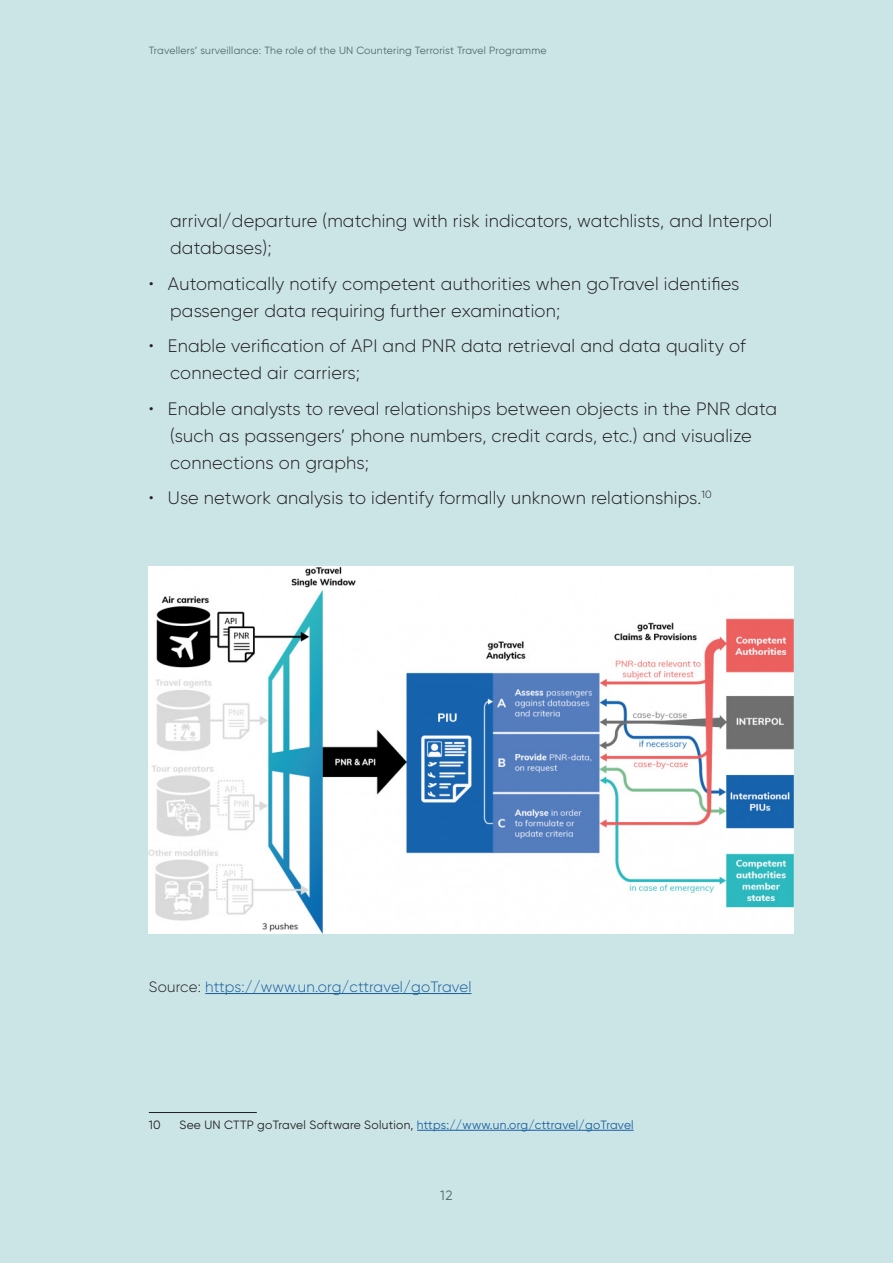
<style>
.page{position:relative;width:893px;height:1263px;background:#cbe5e7}
.page>*{position:absolute;margin:0;border:0;box-sizing:border-box;transform-origin:0 0}
.t1{font:300 18px/27px "Gilroy";letter-spacing:.01em;color:#231f20}
.Footnote{font:300 15px "Gilroy";letter-spacing:.01em;color:#175d9e}
.t2{font:13.5px "Gilroy";color:#231f20}
.Sarah_footnote_Nov{font:12px "Gilroy";letter-spacing:.02em;color:#175d9e}
.Sarah_footnote_Nov-2{font:12px "Gilroy";color:#231f20}
.t3{font:10.5px "Gilroy";letter-spacing:.02em;color:#231f20}
.s1{color:#231f20}
</style>
<div class="page">
<hr style="left:205px;top:993px;width:266px;height:1px;background:#175d9e">
<hr style="left:149px;top:1112px;width:108px;height:1px;background:#231f20">
<hr style="left:417px;top:1130px;width:217px;height:1px;background:#175d9e">
<img style="left:149px;top:566px;width:644px;height:367px">
<p class="t3" style="left:149px;top:44px;width:399px">Travellers’ surveillance: The role of the UN Countering Terrorist Travel Programme</p>
<p class="t1" style="left:170px;top:207px;width:604px">arrival/departure (matching with risk indicators, watchlists, and Interpol databases);</p>
<p class="t1" style="left:170px;top:270px;width:571px;text-indent:-21px">• Automatically notify competent authorities when goTravel identifies passenger data requiring further examination;</p>
<p class="t1" style="left:170px;top:332px;width:577px;text-indent:-21px">• Enable verification of API and PNR data retrieval and data quality of connected air carriers;</p>
<p class="t1" style="left:170px;top:395px;width:608px;text-indent:-21px">• Enable analysts to reveal relationships between objects in the PNR data (such as passengers’ phone numbers, credit cards, etc.) and visualize connections on graphs;</p>
<p class="t1" style="left:149px;top:484px;width:564px">• Use network analysis to identify formally unknown relationships.<sup>10</sup></p>
<p class="Footnote" style="left:149px;top:978px;width:324px"><span class="s1">Source:</span> https://www.un.org/cttravel/goTravel</p>
<p class="Sarah_footnote_Nov-2" style="left:149px;top:1117px;width:13px">10</p>
<p class="Sarah_footnote_Nov" style="left:179px;top:1117px;width:456px"><span class="s1">See UN CTTP goTravel Software Solution,</span> https://www.un.org/cttravel/goTravel</p>
<p class="t2" style="left:440px;top:1186px;width:14px">12</p>
</div>
